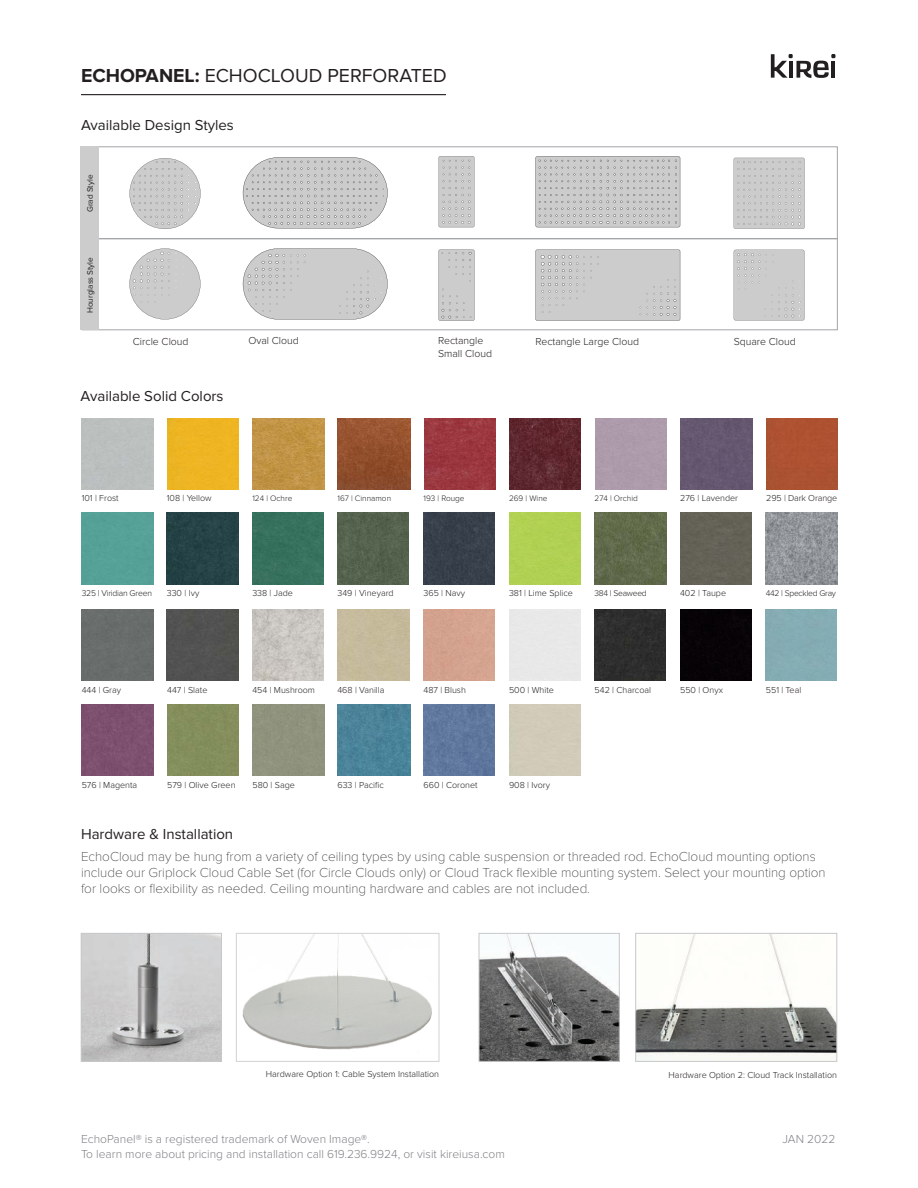
<style>
.page{position:relative;width:918px;height:1188px;background:#fff}
.page>*{position:absolute;margin:0;border:0;box-sizing:border-box;transform-origin:0 0}
.t1{font:19.5px "Proxima Nova";color:#231f20}
.t2{font:15px "Proxima Nova";color:#231f20}
.t3{font:100 13.5px/16.2px "Proxima Nova T";color:#231f20}
.t4{font:300 12px/14.4px "Proxima Nova";color:#808285}
.t5{font:300 10.5px "Proxima Nova";color:#231f20}
.t6{font:300 9px "Proxima Nova";color:#231f20}
.t7{font:300 8.7px "Proxima Nova";letter-spacing:-.025em;color:#231f20}
.t8{font:300 8.55px "Proxima Nova";letter-spacing:-.03em;color:#231f20}
.t9{font:300 8.25px "Proxima Nova";color:#231f20}
.t10{font:8.25px "Proxima Nova";color:#231f20}
.s1{font-weight:700}
</style>
<div class="page">
<svg style="left:771px;top:54px;width:64px;height:24px"></svg>
<div style="left:167px;top:513px;width:71px;height:71px;background:#254246"></div>
<div style="left:82px;top:513px;width:71px;height:71px;background:#55a197"></div>
<div style="left:424px;top:513px;width:71px;height:71px;background:#383f4b"></div>
<div style="left:82px;top:609px;width:71px;height:71px;background:#686c6b"></div>
<div style="left:82px;top:704px;width:71px;height:72px;background:#7d506f"></div>
<div style="left:167px;top:704px;width:72px;height:72px;background:#848e5c"></div>
<img style="left:252px;top:609px;width:72px;height:71px">
<div style="left:167px;top:418px;width:72px;height:71px;background:#eeb523"></div>
<div style="left:252px;top:513px;width:72px;height:71px;background:#37715d"></div>
<div style="left:167px;top:609px;width:71px;height:71px;background:#525251"></div>
<img style="left:337px;top:704px;width:73px;height:72px">
<img style="left:253px;top:418px;width:71px;height:71px">
<div style="left:337px;top:513px;width:72px;height:71px;background:#55624e"></div>
<img style="left:424px;top:704px;width:71px;height:72px">
<img style="left:338px;top:418px;width:72px;height:71px">
<img style="left:424px;top:418px;width:71px;height:71px">
<img style="left:510px;top:418px;width:71px;height:71px">
<div style="left:509px;top:513px;width:71px;height:71px;background:#b1d053"></div>
<div style="left:595px;top:609px;width:71px;height:71px;background:#2d2d2d"></div>
<img style="left:595px;top:513px;width:71px;height:71px">
<div style="left:680px;top:609px;width:71px;height:71px;background:#070307"></div>
<div style="left:681px;top:418px;width:71px;height:71px;background:#655770"></div>
<div style="left:680px;top:513px;width:72px;height:71px;background:#646256"></div>
<div style="left:766px;top:418px;width:72px;height:71px;background:#ad5232"></div>
<img style="left:766px;top:513px;width:71px;height:71px">
<svg style="left:243px;top:157px;width:145px;height:71px;background:#ccc"></svg>
<div style="left:82px;top:238px;width:756px;height:92px;border:1px solid #a4a5a9"></div>
<div style="left:82px;top:147px;width:756px;height:92px;border:1px solid #a4a5a9"></div>
<svg style="left:536px;top:250px;width:144px;height:71px;background:#cacaca"></svg>
<svg style="left:535px;top:156px;width:145px;height:71px;background:#c6c6c6"></svg>
<svg style="left:439px;top:250px;width:35px;height:71px;background:#c9c9c9"></svg>
<svg style="left:439px;top:156px;width:35px;height:71px;background:#c8c8c8"></svg>
<svg style="left:734px;top:250px;width:71px;height:71px;background:#cacaca"></svg>
<svg style="left:734px;top:158px;width:71px;height:71px;background:#c9c9c9"></svg>
<svg style="left:130px;top:158px;width:71px;height:71px"></svg>
<svg style="left:129px;top:248px;width:71px;height:71px"></svg>
<svg style="left:243px;top:248px;width:145px;height:71px;background:#cfcfcf"></svg>
<div style="left:81px;top:147px;width:18px;height:91px;background:#ccc"></div>
<div style="left:81px;top:238px;width:18px;height:92px;background:#ccc"></div>
<img style="left:83px;top:935px;width:137px;height:125px">
<div style="left:81px;top:933px;width:141px;height:129px;border:1px solid #c7c8ca"></div>
<img style="left:481px;top:935px;width:137px;height:125px">
<div style="left:479px;top:933px;width:141px;height:129px;border:1px solid #c7c8ca"></div>
<img style="left:242px;top:935px;width:190px;height:115px">
<div style="left:236px;top:933px;width:203px;height:129px;border:1px solid #d1d2d4"></div>
<img style="left:637px;top:935px;width:198px;height:125px">
<div style="left:635px;top:933px;width:202px;height:129px;border:1px solid #c7c8ca"></div>
<hr style="left:81px;top:94px;width:365px;height:1px;background:#231f20">
<p class="t1" style="left:81px;top:64px;width:367px"><span class="s1">ECHOPANEL:</span> ECHOCLOUD PERFORATED</p>
<p class="t2" style="left:81px;top:116px;width:154px">Available Design Styles</p>
<p class="t10" style="left:85px;top:212px;width:39px;rotate:-90deg">Grad Style</p>
<p class="t10" style="left:85px;top:313px;width:58px;rotate:-90deg">Hourglass Style</p>
<p class="t5" style="left:133px;top:335px;width:57px">Circle Cloud</p>
<p class="t2" style="left:81px;top:387px;width:145px">Available Solid Colors</p>
<p class="t5" style="left:248px;top:335px;width:52px">Oval Cloud</p>
<p class="t5" style="left:536px;top:335px;width:105px">Rectangle Large Cloud</p>
<p class="t5" style="left:734px;top:335px;width:64px">Square Cloud</p>
<p class="t5" style="left:438px;top:335px;width:47px">Rectangle</p>
<p class="t5" style="left:438px;top:347px;width:56px">Small Cloud</p>
<p class="t6" style="left:82px;top:493px;width:39px">101 | Frost</p>
<p class="t6" style="left:167px;top:493px;width:46px">108 | Yellow</p>
<p class="t7" style="left:82px;top:588px;width:72px">325 | Viridian Green</p>
<p class="t6" style="left:167px;top:588px;width:34px">330 | Ivy</p>
<p class="t9" style="left:252px;top:493px;width:41px">124 | Ochre</p>
<p class="t6" style="left:252px;top:588px;width:42px">338 | Jade</p>
<p class="t9" style="left:337px;top:493px;width:55px">167 | Cinnamon</p>
<p class="t9" style="left:424px;top:493px;width:43px">193 | Rouge</p>
<p class="t6" style="left:337px;top:588px;width:58px">349 | Vineyard</p>
<p class="t6" style="left:424px;top:588px;width:43px">365 | Navy</p>
<p class="t9" style="left:509px;top:493px;width:40px">269 | Wine</p>
<p class="t9" style="left:595px;top:493px;width:45px">274 | Orchid</p>
<p class="t6" style="left:680px;top:493px;width:60px">276 | Lavender</p>
<p class="t6" style="left:766px;top:493px;width:72px">295 | Dark Orange</p>
<p class="t6" style="left:509px;top:588px;width:66px">381 | Lime Splice</p>
<p class="t8" style="left:595px;top:588px;width:54px">384 | Seaweed</p>
<p class="t6" style="left:680px;top:588px;width:48px">402 | Taupe</p>
<p class="t8" style="left:766px;top:588px;width:72px">442 | Speckled Gray</p>
<p class="t6" style="left:82px;top:684px;width:41px">444 | Gray</p>
<p class="t6" style="left:167px;top:684px;width:42px">447 | Slate</p>
<p class="t6" style="left:252px;top:684px;width:64px">454 | Mushroom</p>
<p class="t6" style="left:337px;top:684px;width:49px">468 | Vanilla</p>
<p class="t6" style="left:424px;top:684px;width:44px">487 | Blush</p>
<p class="t6" style="left:509px;top:684px;width:46px">500 | White</p>
<p class="t6" style="left:82px;top:780px;width:57px">576 | Magenta</p>
<p class="t6" style="left:167px;top:780px;width:70px">579 | Olive Green</p>
<p class="t6" style="left:252px;top:780px;width:44px">580 | Sage</p>
<p class="t6" style="left:424px;top:780px;width:56px">660 | Coronet</p>
<p class="t6" style="left:337px;top:780px;width:48px">633 | Pacific</p>
<p class="t6" style="left:509px;top:780px;width:43px">908 | Ivory</p>
<p class="t6" style="left:595px;top:684px;width:58px">542 | Charcoal</p>
<p class="t6" style="left:680px;top:684px;width:44px">550 | Onyx</p>
<p class="t6" style="left:766px;top:684px;width:37px">551 | Teal</p>
<p class="t2" style="left:81px;top:825px;width:154px">Hardware &amp; Installation</p>
<p class="t3" style="left:81px;top:849px;width:746px">EchoCloud may be hung from a variety of ceiling types by using cable suspension or threaded rod. EchoCloud mounting options include our Griplock Cloud Cable Set (for Circle Clouds only) or Cloud Track flexible mounting system. Select your mounting option for looks or flexibility as needed. Ceiling mounting hardware and cables are not included.</p>
<p class="t6" style="left:266px;top:1068px;width:175px">Hardware Option 1: Cable System Installation</p>
<p class="t6" style="left:669px;top:1070px;width:170px">Hardware Option 2: Cloud Track Installation</p>
<h3 class="t4" style="left:81px;top:1132px;width:425px">EchoPanel® is a registered trademark of Woven Image®.<br>To learn more about pricing and installation call 619.236.9924, or visit kireiusa.com</h3>
<h3 class="t4" style="left:783px;top:1132px;width:54px">JAN 2022</h3>
</div>
